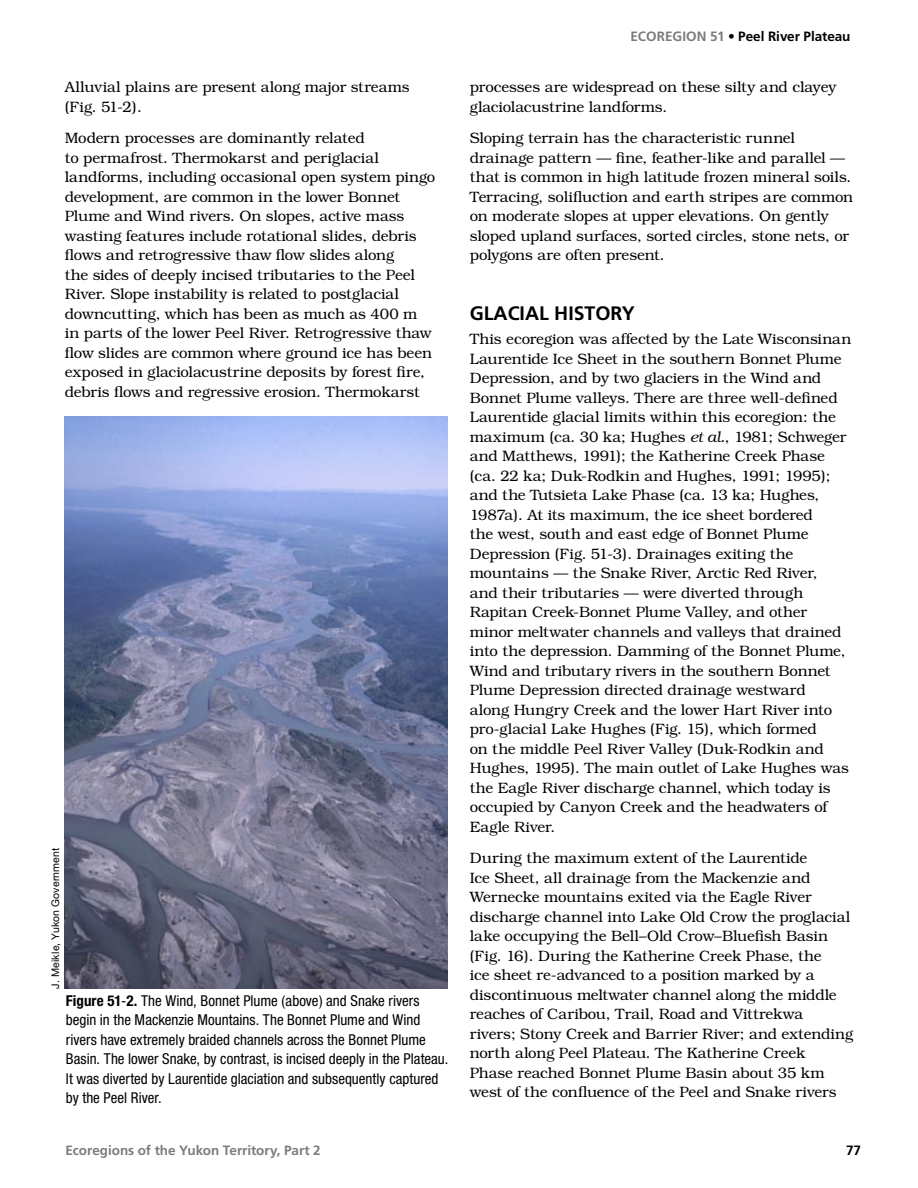
<style>
.page{position:relative;width:918px;height:1188px;background:#fff}
.page>*{position:absolute;margin:0;border:0;box-sizing:border-box;transform-origin:0 0}
.t1{font:700 19.5px "Frutiger";color:#000}
.t2{font:300 15px/19.5px "Bookman";letter-spacing:-.005em;color:#000}
.t3{font:condensed 15px/19.5px "Helvetica Neue";color:#000}
.t4{font:700 13.5px "Frutiger";letter-spacing:-.005em;color:#7c7c7c}
.t5{font:700 13.5px "Frutiger";color:#000}
.t6{font:10.5px "Helvetica Neue";letter-spacing:.02em;color:#000}
.s1{font-weight:700}
.s2{color:#7c7c7c}
.s3{font-style:italic}
</style>
<div class="page">
<img style="left:65px;top:416px;width:383px;height:573px">
<p class="t2" style="left:65px;top:78px;width:346px">Alluvial plains are present along major streams (Fig. 51-2).</p>
<p class="t2" style="left:65px;top:129px;width:372px">Modern processes are dominantly related<br>to permafrost. Thermokarst and periglacial landforms, including occasional open system pingo development, are common in the lower Bonnet Plume and Wind rivers. On slopes, active mass wasting features include rotational slides, debris flows and retrogressive thaw flow slides along<br>the sides of deeply incised tributaries to the Peel River. Slope instability is related to postglacial downcutting, which has been as much as 400 m in parts of the lower Peel River. Retrogressive thaw flow slides are common where ground ice has been exposed in glaciolacustrine deposits by forest fire, debris flows and regressive erosion. Thermokarst</p>
<p class="t6" style="left:49px;top:989px;width:143px;rotate:-90deg">J. Meikle, Yukon Government</p>
<p class="t3" style="left:66px;top:991px;width:384px"><span class="s1">Figure 51</span>-<span class="s1">2.</span> The Wind, Bonnet Plume (above) and Snake rivers begin in the Mackenzie Mountains. The Bonnet Plume and Wind rivers have extremely braided channels across the Bonnet Plume Basin. The lower Snake, by contrast, is incised deeply in the Plateau.<br>It was diverted by Laurentide glaciation and subsequently captured by the Peel River.</p>
<p class="t4" style="left:66px;top:1143px;width:257px">Ecoregions of the Yukon Territory, Part 2</p>
<p class="t5" style="left:631px;top:28px;width:221px"><span class="s2">ECOREGION 51</span> • Peel River Plateau</p>
<p class="t2" style="left:470px;top:78px;width:368px">processes are widespread on these silty and clayey glaciolacustrine landforms.</p>
<p class="t2" style="left:470px;top:129px;width:385px">Sloping terrain has the characteristic runnel drainage pattern — fine, feather-like and parallel — that is common in high latitude frozen mineral soils.<br>Terracing, solifluction and earth stripes are common on moderate slopes at upper elevations. On gently sloped upland surfaces, sorted circles, stone nets, or polygons are often present.</p>
<h1 class="t1" style="left:470px;top:302px;width:167px">GLACIAL HISTORY</h1>
<p class="t2" style="left:470px;top:329px;width:383px">This ecoregion was affected by the Late Wisconsinan Laurentide Ice Sheet in the southern Bonnet Plume Depression, and by two glaciers in the Wind and Bonnet Plume valleys. There are three well-defined Laurentide glacial limits within this ecoregion: the maximum (ca. 30 ka; Hughes <span class="s3">et al.</span>, 1981; Schweger and Matthews, 1991); the Katherine Creek Phase (ca. 22 ka; Duk-Rodkin and Hughes, 1991; 1995); and the Tutsieta Lake Phase (ca. 13 ka; Hughes, 1987a). At its maximum, the ice sheet bordered<br>the west, south and east edge of Bonnet Plume Depression (Fig. 51-3). Drainages exiting the mountains — the Snake River, Arctic Red River,<br>and their tributaries — were diverted through Rapitan Creek-Bonnet Plume Valley, and other minor meltwater channels and valleys that drained into the depression. Damming of the Bonnet Plume, Wind and tributary rivers in the southern Bonnet Plume Depression directed drainage westward<br>along Hungry Creek and the lower Hart River into pro-glacial Lake Hughes (Fig. 15), which formed<br>on the middle Peel River Valley (Duk-Rodkin and Hughes, 1995). The main outlet of Lake Hughes was the Eagle River discharge channel, which today is occupied by Canyon Creek and the headwaters of Eagle River.</p>
<p class="t2" style="left:470px;top:848px;width:385px">During the maximum extent of the Laurentide<br>Ice Sheet, all drainage from the Mackenzie and Wernecke mountains exited via the Eagle River discharge channel into Lake Old Crow the proglacial lake occupying the Bell–Old Crow–Bluefish Basin (Fig. 16). During the Katherine Creek Phase, the<br>ice sheet re-advanced to a position marked by a discontinuous meltwater channel along the middle reaches of Caribou, Trail, Road and Vittrekwa<br>rivers; Stony Creek and Barrier River; and extending north along Peel Plateau. The Katherine Creek<br>Phase reached Bonnet Plume Basin about 35 km west of the confluence of the Peel and Snake rivers</p>
<p class="t5" style="left:846px;top:1143px;width:16px">77</p>
</div>
